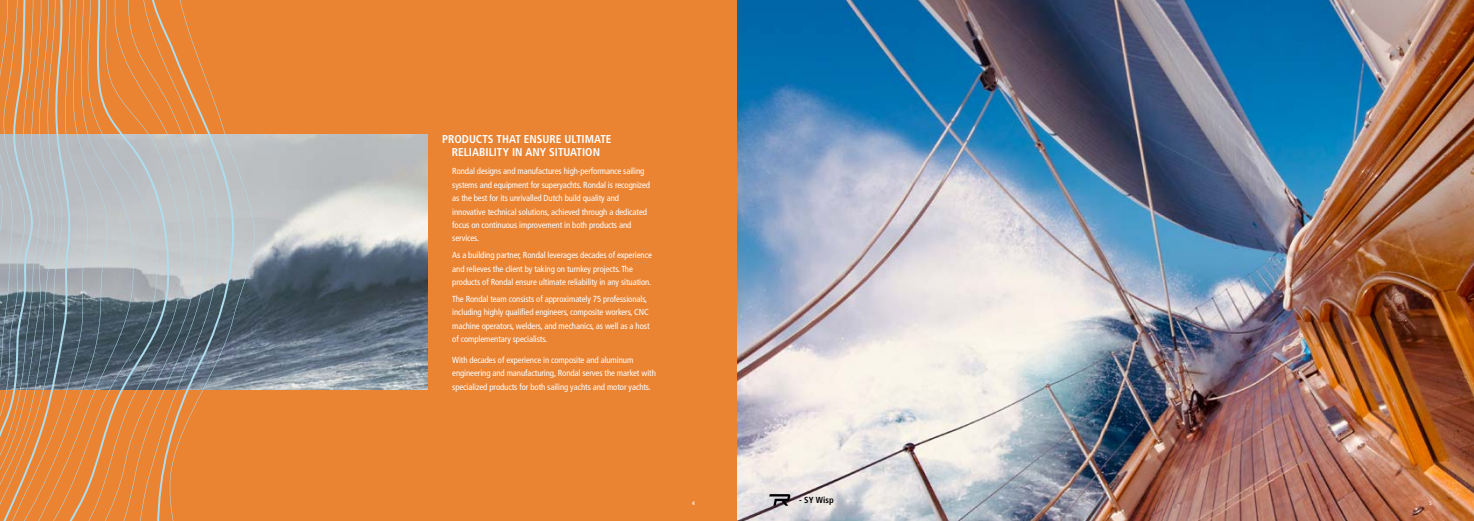
<style>
.page{position:relative;width:1474px;height:521px;background:#fff}
.page>*{position:absolute;margin:0;border:0;box-sizing:border-box;transform-origin:0 0}
.t1{font:700 condensed 11.38px/13.1px "Frutiger LT Pro";color:#fff;text-align:center}
.t2{font:condensed 8.75px/13.4px "Frutiger LT Pro";letter-spacing:-.01em;color:#fff}
.t3{font:700 condensed 8.75px "Frutiger LT Pro";letter-spacing:.01em;color:#000}
.t4{font:700 condensed 5.25px "Frutiger LT Pro";color:#fff}
</style>
<div class="page">
<div style="left:0;top:0;width:737px;height:521px;background:#ea8433"></div>
<img style="left:737px;top:0;width:736px;height:521px">
<img style="left:256px;top:134px;width:171px;height:255px">
<svg style="left:238px;top:134px;width:18px;height:256px;background:#929ca4"></svg>
<svg style="left:73px;top:0;width:76px;height:521px"></svg>
<svg style="left:149px;top:0;width:89px;height:521px"></svg>
<svg style="left:0;top:0;width:73px;height:521px"></svg>
<svg style="left:769px;top:494px;width:21px;height:12px"></svg>
<h1 class="t1" style="left:442px;top:132px;width:171px">PRODUCTS THAT ENSURE ULTIMATE<br>RELIABILITY IN ANY SITUATION</h1>
<p class="t2" style="left:452px;top:165px;width:199px">Rondal designs and manufactures high-performance sailing systems and equipment for superyachts. Rondal is recognized as the best for its unrivalled Dutch build quality and innovative technical solutions, achieved through a dedicated focus on continuous improvement in both products and services.</p>
<p class="t2" style="left:452px;top:249px;width:201px">As a building partner, Rondal leverages decades of experience and relieves the client by taking on turnkey projects. The products of Rondal ensure ultimate reliability in any situation.</p>
<p class="t2" style="left:452px;top:292px;width:199px">The Rondal team consists of approximately 75 professionals, including highly qualified engineers, composite workers, CNC machine operators, welders, and mechanics, as well as a host of complementary specialists.</p>
<p class="t2" style="left:452px;top:353px;width:205px">With decades of experience in composite and aluminum engineering and manufacturing, Rondal serves the market with specialized products for both sailing yachts and motor yachts.</p>
<p class="t4" style="left:692px;top:500px;width:4px">4</p>
<p class="t3" style="left:799px;top:495px;width:36px">- SY Wisp</p>
<p class="t4" style="left:1428px;top:500px;width:4px">5</p>
</div>
